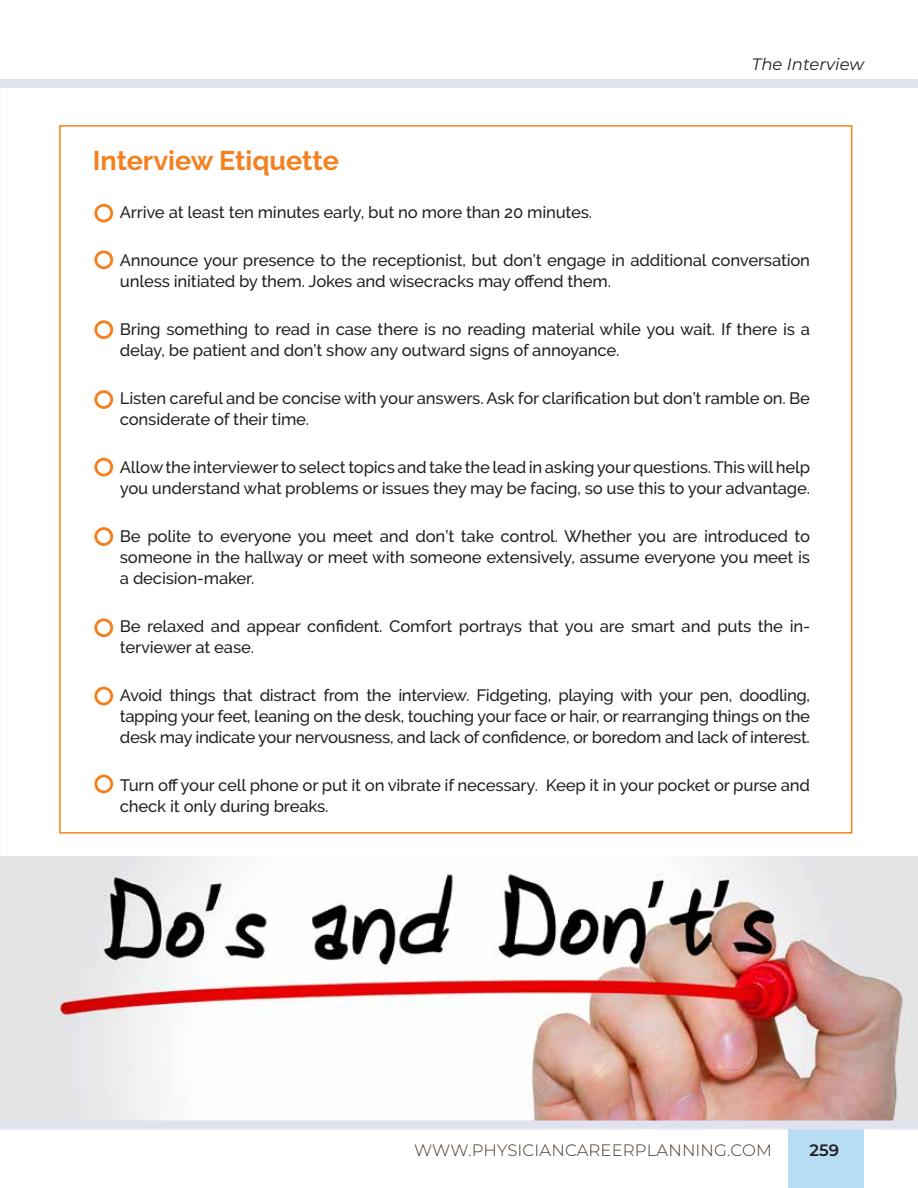
<style>
.page{position:relative;width:918px;height:1188px;background:#fff}
.page>*{position:absolute;margin:0;border:0;box-sizing:border-box;transform-origin:0 0}
.t1{font:700 27px "Raleway";color:#f48120}
.t2{font:500 16.5px/21px "Raleway";letter-spacing:-.005em;color:#231f20}
.t3{font:300 16.5px "Montserrat";letter-spacing:.01em;color:#43362a}
.t4{font:italic 16.5px "Montserrat";color:#231f20}
.t5{font:600 16.5px "Montserrat";color:#231f20}
</style>
<div class="page">
<img style="left:0;top:857px;width:918px;height:264px">
<div style="left:0;top:79px;width:918px;height:9px;background:#e1e2ef"></div>
<div style="left:94px;top:204px;width:19px;height:19px;border:3px solid #f48120;border-radius:50%"></div>
<div style="left:94px;top:250px;width:19px;height:19px;border:3px solid #f48120;border-radius:50%"></div>
<div style="left:94px;top:320px;width:19px;height:19px;border:3px solid #f48120;border-radius:50%"></div>
<div style="left:94px;top:390px;width:19px;height:19px;border:3px solid #f48120;border-radius:50%"></div>
<div style="left:94px;top:458px;width:19px;height:18px;border:3px solid #f48120;border-radius:50%"></div>
<div style="left:94px;top:527px;width:19px;height:19px;border:3px solid #f48120;border-radius:50%"></div>
<div style="left:94px;top:618px;width:19px;height:19px;border:3px solid #f48120;border-radius:50%"></div>
<div style="left:94px;top:687px;width:19px;height:18px;border:3px solid #f48120;border-radius:50%"></div>
<div style="left:94px;top:775px;width:19px;height:18px;border:3px solid #f48120;border-radius:50%"></div>
<div style="left:788px;top:1125px;width:76px;height:63px;background:#b7ddf5"></div>
<div style="left:0;top:1121px;width:918px;height:9px;background:#e1e2ef"></div>
<p class="t4" style="left:752px;top:53px;width:114px">The Interview</p>
<h1 class="t1" style="left:93px;top:145px;width:247px">Interview Etiquette</h1>
<p class="t2" style="left:120px;top:202px;width:474px">Arrive at least ten minutes early, but no more than 20 minutes.</p>
<p class="t2" style="left:120px;top:250px;width:692px">Announce your presence to the receptionist, but don’t engage in additional conversation unless initiated by them. Jokes and wisecracks may offend them.</p>
<p class="t2" style="left:120px;top:319px;width:692px">Bring something to read in case there is no reading material while you wait. If there is a delay, be patient and don’t show any outward signs of annoyance.</p>
<p class="t2" style="left:120px;top:388px;width:692px">Listen careful and be concise with your answers. Ask for clarification but don’t ramble on. Be considerate of their time.</p>
<p class="t2" style="left:120px;top:457px;width:692px">Allow the interviewer to select topics and take the lead in asking your questions. This will help you understand what problems or issues they may be facing, so use this to your advantage.</p>
<p class="t2" style="left:120px;top:526px;width:692px;text-align:justify">Be polite to everyone you meet and don’t take control. Whether you are introduced to someone in the hallway or meet with someone extensively, assume everyone you meet is a decision-maker.</p>
<p class="t2" style="left:120px;top:616px;width:692px">Be relaxed and appear confident. Comfort portrays that you are smart and puts the in&shy;terviewer at ease.</p>
<p class="t2" style="left:120px;top:685px;width:692px;text-align:justify">Avoid things that distract from the interview. Fidgeting, playing with your pen, doodling, tapping your feet, leaning on the desk, touching your face or hair, or rearranging things on the desk may indicate your nervousness, and lack of confidence, or boredom and lack of interest.</p>
<p class="t2" style="left:120px;top:775px;width:692px">Turn off your cell phone or put it on vibrate if necessary. Keep it in your pocket or purse and check it only during breaks.</p>
<p class="t3" style="left:414px;top:1139px;width:359px">WWW.PHYSICIANCAREERPLANNING.COM</p>
<p class="t5" style="left:810px;top:1138px;width:31px">259</p>
</div>
